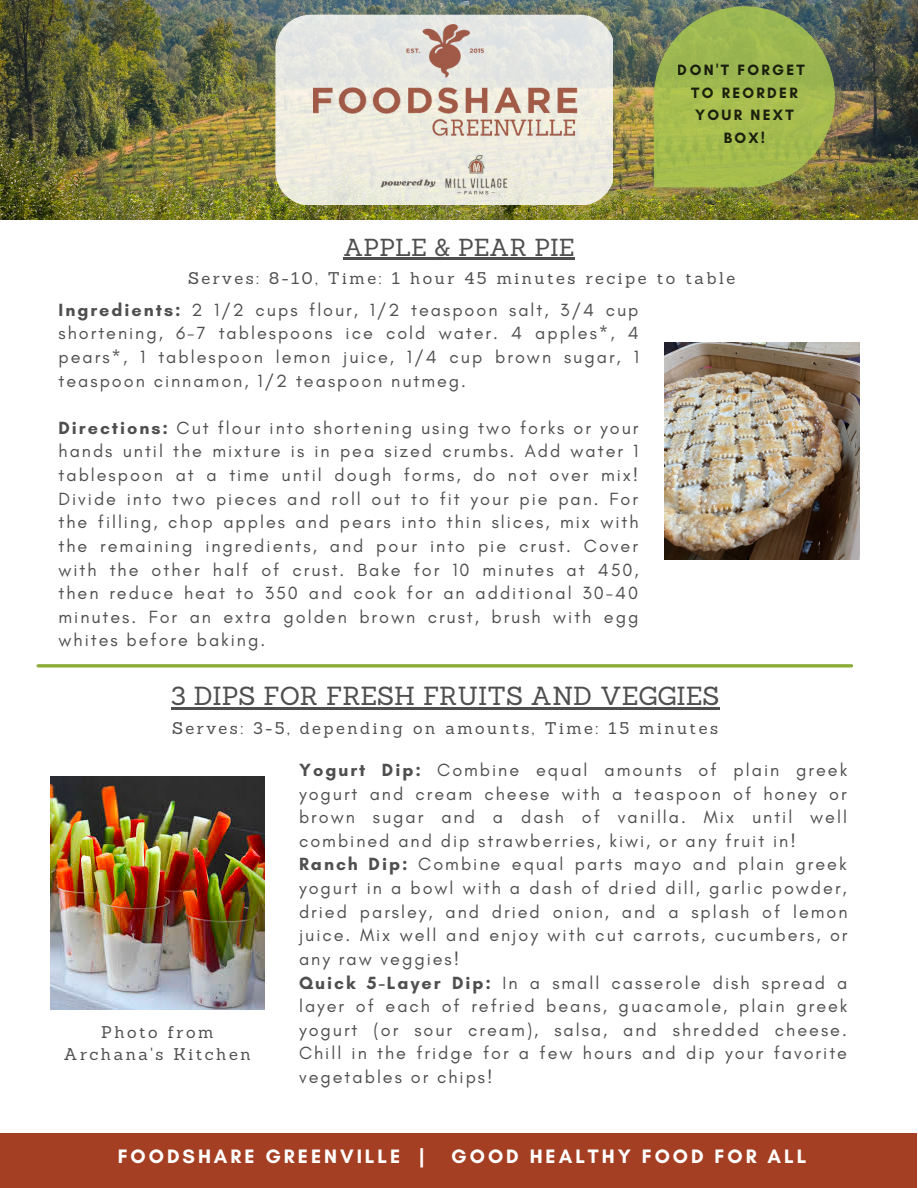
<style>
.page{position:relative;width:918px;height:1188px;background:#fff}
.page>*{position:absolute;margin:0;border:0;box-sizing:border-box;transform-origin:0 0}
.t1{font:25.5px "Sanchez";color:#4f4f4f}
.t2{font:24px "Sanchez";color:#4f4f4f}
.t3{font:700 19.8px "Glacial Indifference";letter-spacing:.15em;color:#fff}
.t4{font:18px/23.7px "Glacial Indifference";letter-spacing:.11em;color:#4f4f4f;text-align:justify}
.t5{font:16.5px/22.5px "Sanchez";letter-spacing:.15em;color:#4f4f4f;text-align:center}
.t6{font:700 15.3px/22.8px "Glacial Indifference";letter-spacing:.15em;color:#000;text-align:center}
.s1{font-weight:700}
</style>
<div class="page">
<div style="left:0;top:1133px;width:917px;height:55px;background:#a53f23"></div>
<img style="left:1px;top:0;width:917px;height:219px">
<svg style="left:654px;top:6px;width:181px;height:181px;background:#98ad51"></svg>
<div style="left:275px;top:15px;width:338px;height:190px;background:#e9e9e1;border-radius:35px"></div>
<img style="left:313px;top:24px;width:264px;height:172px">
<svg style="left:38px;top:664px;width:814px;height:4px;background:#9cb855"></svg>
<img style="left:664px;top:342px;width:196px;height:218px">
<img style="left:50px;top:776px;width:214px;height:233px">
<hr style="left:343px;top:258px;width:232px;height:2px;background:#4f4f4f">
<hr style="left:171px;top:707px;width:548px;height:2px;background:#4f4f4f">
<p class="t6" style="left:678px;top:58px;width:128px">DON'T FORGET<br>TO REORDER<br>YOUR NEXT<br>BOX!</p>
<h2 class="t2" style="left:343px;top:231px;width:233px">APPLE &amp; PEAR PIE</h2>
<p class="t5" style="left:188px;top:267px;width:549px">Serves: 8-10, Time: 1 hour 45 minutes recipe to table</p>
<p class="t4" style="left:59px;top:298px;width:582px"><span class="s1">Ingredients:</span> 2 1/2 cups flour, 1/2 teaspoon salt, 3/4 cup shortening, 6-7 tablespoons ice cold water. 4 apples*, 4 pears*, 1 tablespoon lemon juice, 1/4 cup brown sugar, 1 teaspoon cinnamon, 1/2 teaspoon nutmeg.</p>
<p class="t4" style="left:59px;top:416px;width:582px"><span class="s1">Directions:</span> Cut flour into shortening using two forks or your hands until the mixture is in pea sized crumbs. Add water 1 tablespoon at a time until dough forms, do not over mix!<br>Divide into two pieces and roll out to fit your pie pan. For the filling, chop apples and pears into thin slices, mix with the remaining ingredients, and pour into pie crust. Cover with the other half of crust. Bake for 10 minutes at 450, then reduce heat to 350 and cook for an additional 30-40 minutes. For an extra golden brown crust, brush with egg whites before baking.</p>
<h1 class="t1" style="left:171px;top:679px;width:550px">3 DIPS FOR FRESH FRUITS AND VEGGIES</h1>
<p class="t5" style="left:172px;top:717px;width:547px">Serves: 3-5, depending on amounts, Time: 15 minutes</p>
<p class="t5" style="left:64px;top:1020px;width:188px">Photo from<br>Archana's Kitchen</p>
<p class="t4" style="left:299px;top:758px;width:550px;text-align:left"><span class="s1">Yogurt Dip:</span> Combine equal amounts of plain greek yogurt and cream cheese with a teaspoon of honey or brown sugar and a dash of vanilla. Mix until well combined and dip strawberries, kiwi, or any fruit in!<br><span class="s1">Ranch Dip:</span> Combine equal parts mayo and plain greek yogurt in a bowl with a dash of dried dill, garlic powder, dried parsley, and dried onion, and a splash of lemon juice. Mix well and enjoy with cut carrots, cucumbers, or any raw veggies!<br><span class="s1">Quick 5-Layer Dip:</span> In a small casserole dish spread a layer of each of refried beans, guacamole, plain greek yogurt (or sour cream), salsa, and shredded cheese.<br>Chill in the fridge for a few hours and dip your favorite vegetables or chips!</p>
<p class="t3" style="left:118px;top:1144px;width:308px">FOODSHARE GREENVILLE |</p>
<p class="t3" style="left:451px;top:1144px;width:357px">GOOD HEALTHY FOOD FOR ALL</p>
</div>
